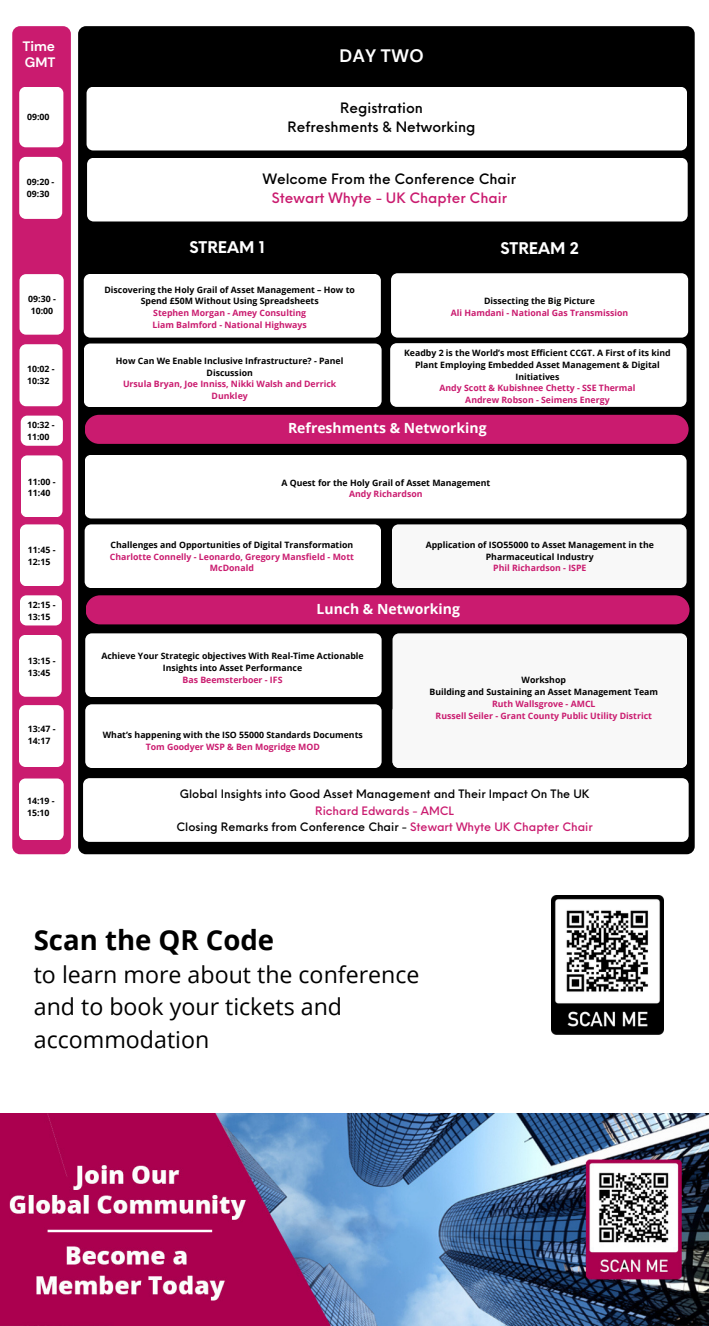
<style>
.page{position:relative;width:709px;height:1326px;background:#fff}
.page>*{position:absolute;margin:0;border:0;box-sizing:border-box;transform-origin:0 0}
.t1{font:700 27.56px "Open Sans";color:#000}
.t2{font:23.19px/32.2px "Open Sans";color:#000}
.t3{font:700 18.03px "DM Sans";color:#fff}
.t4{font:700 15.75px "Neue Einstellung";color:#fff}
.t5{font:500 14px "Neue Einstellung";color:#000}
.t6{font:700 14px "Open Sans";color:#fff}
.t7{font:500 14px "Neue Einstellung";color:#ca1b6f}
.t8{font:700 13.65px "DM Sans";color:#fff}
.t9{font:500 11.38px "Neue Einstellung";color:#000}
.t10{font:500 11.38px "Neue Einstellung";color:#ca1b6f}
.t11{font:700 8.75px/11.8px "Open Sans";color:#000;text-align:center}
.t12{font:700 8.75px/11.8px "Open Sans";color:#ca1b6f;text-align:center}
.s1{color:#ca1b6f}
</style>
<div class="page">
<div style="left:78px;top:26px;width:616px;height:828px;background:#000;border-radius:8px"></div>
<div style="left:84px;top:274px;width:297px;height:133px;background:#fff"></div>
<div style="left:12px;top:26px;width:59px;height:828px;background:#ca1b6f;border-radius:8px"></div>
<div style="left:20px;top:274px;width:44px;height:61px;background:#fff;border-radius:7px"></div>
<div style="left:20px;top:344px;width:42px;height:62px;background:#fff;border-radius:7px"></div>
<div style="left:85px;top:415px;width:603px;height:29px;background:#ca1b6f;border-radius:15px"></div>
<div style="left:83px;top:778px;width:605px;height:64px;background:#fff"></div>
<div style="left:21px;top:455px;width:41px;height:62px;background:#fff;border-radius:7px"></div>
<div style="left:21px;top:415px;width:42px;height:31px;background:#fff;border-radius:7px"></div>
<div style="left:20px;top:524px;width:44px;height:62px;background:#fff;border-radius:7px"></div>
<div style="left:20px;top:595px;width:42px;height:30px;background:#fff;border-radius:7px"></div>
<div style="left:19px;top:635px;width:43px;height:62px;background:#fff;border-radius:7px"></div>
<div style="left:19px;top:705px;width:45px;height:62px;background:#fff;border-radius:7px"></div>
<div style="left:19px;top:778px;width:45px;height:62px;background:#fff;border-radius:7px"></div>
<div style="left:85px;top:455px;width:601px;height:63px;background:#fff"></div>
<div style="left:85px;top:524px;width:296px;height:64px;background:#fff"></div>
<div style="left:392px;top:524px;width:294px;height:64px;background:#f8f8f8"></div>
<div style="left:86px;top:595px;width:603px;height:29px;background:#ca1b6f;border-radius:15px"></div>
<div style="left:85px;top:633px;width:296px;height:64px;background:#fff"></div>
<div style="left:392px;top:633px;width:295px;height:71px;background:#f8f8f8"></div>
<div style="left:85px;top:704px;width:296px;height:64px;background:#fff"></div>
<div style="left:392px;top:704px;width:295px;height:64px;background:#f8f8f8"></div>
<div style="left:87px;top:87px;width:600px;height:63px;background:#fff"></div>
<div style="left:87px;top:158px;width:600px;height:63px;background:#fff"></div>
<div style="left:19px;top:87px;width:44px;height:60px;background:#fff;border-radius:7px"></div>
<div style="left:19px;top:157px;width:43px;height:62px;background:#fff;border-radius:7px"></div>
<svg style="left:390px;top:273px;width:298px;height:134px;background:#f2f2f2"></svg>
<img style="left:0;top:1113px;width:709px;height:212px">
<img style="left:551px;top:895px;width:112px;height:139px">
<p class="t8" style="left:22px;top:37px;width:34px">Time</p>
<p class="t8" style="left:25px;top:53px;width:32px">GMT</p>
<p class="t11" style="left:27px;top:111px;width:24px">09:00</p>
<p class="t11" style="left:27px;top:176px;width:29px">09:20 -</p>
<p class="t11" style="left:27px;top:188px;width:24px">09:30</p>
<p class="t11" style="left:28px;top:293px;width:29px">09:30 -</p>
<p class="t11" style="left:31px;top:304px;width:24px">10:00</p>
<p class="t11" style="left:27px;top:363px;width:29px">10:02 -</p>
<p class="t11" style="left:27px;top:375px;width:24px">10:32</p>
<p class="t11" style="left:27px;top:418px;width:29px">10:32 -</p>
<p class="t11" style="left:27px;top:430px;width:24px">11:00</p>
<p class="t11" style="left:28px;top:475px;width:29px">11:00 -</p>
<p class="t11" style="left:28px;top:487px;width:24px">11:40</p>
<p class="t11" style="left:28px;top:544px;width:29px">11:45 -</p>
<p class="t11" style="left:28px;top:555px;width:24px">12:15</p>
<p class="t11" style="left:28px;top:598px;width:29px">12:15 -</p>
<p class="t11" style="left:28px;top:610px;width:24px">13:15</p>
<p class="t11" style="left:28px;top:655px;width:29px">13:15 -</p>
<p class="t11" style="left:28px;top:666px;width:24px">13:45</p>
<p class="t11" style="left:28px;top:722px;width:29px">13:47 -</p>
<p class="t11" style="left:28px;top:734px;width:24px">14:17</p>
<p class="t11" style="left:27px;top:795px;width:29px">14:19 -</p>
<p class="t11" style="left:27px;top:807px;width:24px">15:10</p>
<p class="t3" style="left:339px;top:45px;width:86px">DAY TWO</p>
<p class="t5" style="left:340px;top:96px;width:84px">Registration</p>
<p class="t5" style="left:288px;top:115px;width:189px">Refreshments &amp; Networking</p>
<p class="t5" style="left:263px;top:166px;width:255px">Welcome From the Conference Chair</p>
<p class="t7" style="left:272px;top:185px;width:236px">Stewart Whyte - UK Chapter Chair</p>
<p class="t4" style="left:189px;top:232px;width:77px">STREAM 1</p>
<p class="t4" style="left:500px;top:234px;width:80px">STREAM 2</p>
<p class="t11" style="left:104px;top:283px;width:252px">Discovering the Holy Grail of Asset Management – How to<br>Spend £50M Without Using Spreadsheets</p>
<p class="t12" style="left:153px;top:307px;width:154px">Stephen Morgan - Amey Consulting</p>
<p class="t12" style="left:153px;top:319px;width:156px">Liam Balmford - National Highways</p>
<p class="t11" style="left:116px;top:354px;width:229px">How Can We Enable Inclusive Infrastructure? - Panel<br>Discussion</p>
<p class="t12" style="left:123px;top:378px;width:215px">Ursula Bryan, Joe Inniss, Nikki Walsh and Derrick<br>Dunkley</p>
<p class="t11" style="left:484px;top:295px;width:113px">Dissecting the Big Picture</p>
<p class="t12" style="left:451px;top:307px;width:179px">Ali Hamdani - National Gas Transmission</p>
<p class="t11" style="left:404px;top:347px;width:268px">Keadby 2 is the World’s most Efficient CCGT. A First of its kind<br>Plant Employing Embedded Asset Management &amp; Digital<br>Initiatives</p>
<p class="t12" style="left:439px;top:382px;width:197px">Andy Scott &amp; Kubishnee Chetty - SSE Thermal</p>
<p class="t12" style="left:465px;top:394px;width:146px">Andrew Robson - Seimens Energy</p>
<p class="t6" style="left:288px;top:418px;width:200px">Refreshments &amp; Networking</p>
<p class="t11" style="left:281px;top:476px;width:210px">A Quest for the Holy Grail of Asset Management</p>
<p class="t12" style="left:349px;top:488px;width:75px">Andy Richardson</p>
<p class="t11" style="left:426px;top:538px;width:230px">Application of ISO55000 to Asset Management in the<br>Pharmaceutical Industry</p>
<p class="t12" style="left:493px;top:562px;width:95px">Phil Richardson - ISPE</p>
<p class="t6" style="left:316px;top:598px;width:145px">Lunch &amp; Networking</p>
<p class="t11" style="left:101px;top:650px;width:264px">Achieve Your Strategic objectives With Real-Time Actionable<br>Insights into Asset Performance</p>
<p class="t12" style="left:183px;top:673px;width:101px">Bas Beemsterboer - IFS</p>
<p class="t11" style="left:111px;top:538px;width:244px">Challenges and Opportunities of Digital Transformation</p>
<p class="t12" style="left:110px;top:550px;width:246px">Charlotte Connelly - Leonardo, Gregory Mansfield - Mott<br>McDonald</p>
<p class="t11" style="left:521px;top:674px;width:46px">Workshop</p>
<p class="t11" style="left:429px;top:686px;width:230px">Building and Sustaining an Asset Management Team</p>
<p class="t12" style="left:492px;top:697px;width:105px">Ruth Wallsgrove - AMCL</p>
<p class="t12" style="left:435px;top:709px;width:218px">Russell Seiler - Grant County Public Utility District</p>
<p class="t11" style="left:103px;top:729px;width:261px">What’s happening with the ISO 55000 Standards Documents</p>
<p class="t12" style="left:146px;top:741px;width:176px">Tom Goodyer WSP &amp; Ben Mogridge MOD</p>
<p class="t9" style="left:180px;top:784px;width:411px">Global Insights into Good Asset Management and Their Impact On The UK</p>
<p class="t10" style="left:315px;top:800px;width:140px">Richard Edwards - AMCL</p>
<p class="t9" style="left:176px;top:817px;width:418px">Closing Remarks from Conference Chair - <span class="s1">Stewart Whyte UK Chapter Chair</span></p>
<p class="t1" style="left:34px;top:920px;width:242px">Scan the QR Code</p>
<p class="t2" style="left:34px;top:958px;width:387px">to learn more about the conference</p>
<p class="t2" style="left:34px;top:990px;width:310px">and to book your tickets and accommodation</p>
</div>
